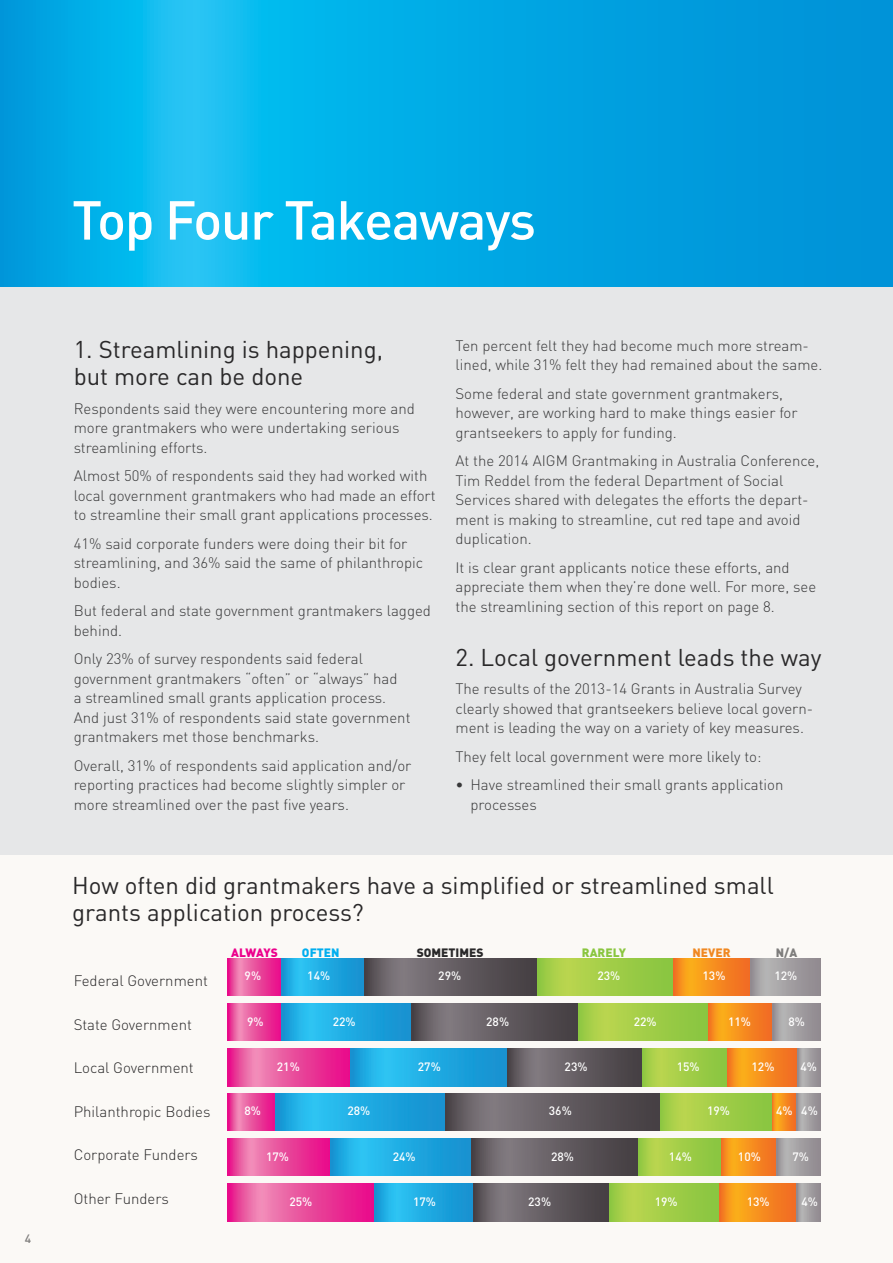
<style>
.page{position:relative;width:893px;height:1263px;background:#fff}
.page>*{position:absolute;margin:0;border:0;box-sizing:border-box;transform-origin:0 0}
.t1{font:500 54px "DIN";letter-spacing:-.025em;color:#fff}
.t2{font:24px/27px "DIN";color:#292829}
.t3{font:300 15px/19.5px "DIN";color:#383839}
.t4{font:300 15px "DIN";color:#292829}
.t5{font:500 12px "DIN";color:#fff}
.t6{font:900 12px "DIN";color:#292829}
.t7{font:900 12px "DIN";letter-spacing:-.02em;color:#ec008c}
.t8{font:900 12px "DIN";color:#8ac63f}
.t9{font:900 12px "DIN";color:#00aeef}
.t10{font:900 12px "DIN";color:#f08821}
.t11{font:900 12px "DIN";color:#7e7d7c}
.t12{font:500 12px "DIN";color:#7e7d7c}
</style>
<div class="page">
<div style="left:0;top:287px;width:893px;height:568px;background:#e6e7e8"></div>
<div style="left:0;top:855px;width:893px;height:408px;background:#fbf9f6"></div>
<svg style="left:0;top:0;width:893px;height:287px;background:#03a8e4"></svg>
<svg style="left:673px;top:958px;width:77px;height:38px;background:#f58a1e"></svg>
<svg style="left:707px;top:1003px;width:65px;height:38px;background:#f48b1f"></svg>
<svg style="left:727px;top:1049px;width:70px;height:37px;background:#f58a1e"></svg>
<svg style="left:771px;top:1093px;width:25px;height:38px"></svg>
<svg style="left:720px;top:1138px;width:56px;height:38px;background:#f48d1f"></svg>
<svg style="left:719px;top:1184px;width:77px;height:37px;background:#f58a1e"></svg>
<svg style="left:536px;top:958px;width:137px;height:38px;background:#9fcb47"></svg>
<svg style="left:577px;top:1003px;width:130px;height:38px;background:#9fcb47"></svg>
<svg style="left:641px;top:1049px;width:86px;height:37px;background:#9fcb47"></svg>
<svg style="left:659px;top:1093px;width:112px;height:38px;background:#9fcb47"></svg>
<svg style="left:637px;top:1138px;width:83px;height:38px;background:#9fcb47"></svg>
<svg style="left:608px;top:1184px;width:111px;height:37px;background:#9fcb47"></svg>
<svg style="left:363px;top:958px;width:173px;height:38px;background:#615b60"></svg>
<svg style="left:410px;top:1003px;width:167px;height:38px;background:#615b60"></svg>
<svg style="left:506px;top:1049px;width:135px;height:37px;background:#615b60"></svg>
<svg style="left:444px;top:1093px;width:215px;height:38px;background:#615b60"></svg>
<svg style="left:471px;top:1138px;width:166px;height:38px;background:#615b5f"></svg>
<svg style="left:472px;top:1184px;width:136px;height:37px;background:#615b60"></svg>
<svg style="left:228px;top:958px;width:53px;height:38px;background:#ea499c"></svg>
<svg style="left:228px;top:1003px;width:53px;height:38px;background:#ea499c"></svg>
<svg style="left:228px;top:1049px;width:123px;height:37px;background:#e8489d"></svg>
<svg style="left:228px;top:1093px;width:48px;height:38px;background:#e64a9d"></svg>
<svg style="left:228px;top:1138px;width:102px;height:38px;background:#ea479c"></svg>
<svg style="left:228px;top:1184px;width:146px;height:37px;background:#ea479c"></svg>
<svg style="left:281px;top:958px;width:82px;height:38px;background:#1fa8e0"></svg>
<svg style="left:281px;top:1003px;width:129px;height:38px;background:#1fa8e0"></svg>
<svg style="left:351px;top:1049px;width:155px;height:37px;background:#1fa8e0"></svg>
<svg style="left:276px;top:1093px;width:168px;height:38px;background:#1fa8e0"></svg>
<svg style="left:330px;top:1138px;width:141px;height:38px;background:#1fa8e0"></svg>
<svg style="left:374px;top:1184px;width:98px;height:37px;background:#1fa8e0"></svg>
<svg style="left:750px;top:958px;width:71px;height:38px;background:#a19da0"></svg>
<svg style="left:772px;top:1003px;width:48px;height:38px;background:#a19da0"></svg>
<svg style="left:797px;top:1049px;width:23px;height:37px"></svg>
<svg style="left:796px;top:1093px;width:24px;height:38px"></svg>
<svg style="left:776px;top:1138px;width:44px;height:38px;background:#a19da0"></svg>
<svg style="left:796px;top:1184px;width:24px;height:37px"></svg>
<p class="t12" style="left:25px;top:1231px;width:8px">4</p>
<h1 class="t1" style="left:72px;top:186px;width:465px">Top Four Takeaways</h1>
<h2 class="t2" style="left:74px;top:336px;width:311px">1. Streamlining is happening, but more can be done</h2>
<p class="t3" style="left:74px;top:399px;width:343px">Respondents said they were encountering more and more grantmakers who were undertaking serious streamlining efforts.</p>
<p class="t3" style="left:74px;top:466px;width:363px">Almost 50% of respondents said they had worked with local government grantmakers who had made an effort to streamline their small grant applications processes.</p>
<p class="t3" style="left:74px;top:534px;width:351px">41% said corporate funders were doing their bit for streamlining, and 36% said the same of philanthropic bodies.</p>
<p class="t3" style="left:74px;top:601px;width:359px">But federal and state government grantmakers lagged behind.</p>
<p class="t3" style="left:74px;top:649px;width:338px">Only 23% of survey respondents said federal government grantmakers “often” or “always” had<br>a streamlined small grants application process.<br>And just 31% of respondents said state government grantmakers met those benchmarks.</p>
<p class="t3" style="left:74px;top:756px;width:339px">Overall, 31% of respondents said application and/or reporting practices had become slightly simpler or more streamlined over the past five years.</p>
<p class="t3" style="left:455px;top:336px;width:368px">Ten percent felt they had become much more stream&shy;lined, while 31% felt they had remained about the same.</p>
<p class="t3" style="left:455px;top:384px;width:344px">Some federal and state government grantmakers, however, are working hard to make things easier for grantseekers to apply for funding.</p>
<p class="t3" style="left:455px;top:451px;width:365px">At the 2014 AIGM Grantmaking in Australia Conference, Tim Reddel from the federal Department of Social Services shared with delegates the efforts the depart&shy;ment is making to streamline, cut red tape and avoid duplication.</p>
<p class="t3" style="left:455px;top:558px;width:362px">It is clear grant applicants notice these efforts, and appreciate them when they’re done well. For more, see the streamlining section of this report on page 8.</p>
<h2 class="t2" style="left:455px;top:643px;width:367px">2. Local government leads the way</h2>
<p class="t3" style="left:455px;top:679px;width:359px">The results of the 2013-14 Grants in Australia Survey clearly showed that grantseekers believe local govern&shy;ment is leading the way on a variety of key measures.</p>
<p class="t3" style="left:455px;top:747px;width:307px">They felt local government were more likely to:</p>
<p class="t3" style="left:470px;top:775px;width:315px;text-indent:-15px">• Have streamlined their small grants application processes</p>
<h2 class="t2" style="left:72px;top:871px;width:703px">How often did grantmakers have a simplified or streamlined small grants application process?</h2>
<p class="t4" style="left:74px;top:971px;width:136px">Federal Government</p>
<p class="t4" style="left:74px;top:1015px;width:120px">State Government</p>
<p class="t4" style="left:74px;top:1058px;width:122px">Local Government</p>
<p class="t4" style="left:74px;top:1102px;width:138px">Philanthropic Bodies</p>
<p class="t4" style="left:74px;top:1145px;width:126px">Corporate Funders</p>
<p class="t4" style="left:74px;top:1189px;width:97px">Other Funders</p>
<p class="t7" style="left:231px;top:944px;width:48px">ALWAYS</p>
<p class="t9" style="left:302px;top:944px;width:39px">OFTEN</p>
<p class="t6" style="left:417px;top:944px;width:68px">SOMETIMES</p>
<p class="t8" style="left:582px;top:944px;width:45px">RARELY</p>
<p class="t10" style="left:693px;top:944px;width:40px">NEVER</p>
<p class="t11" style="left:776px;top:944px;width:23px">N/A</p>
<p class="t5" style="left:245px;top:968px;width:18px">9%</p>
<p class="t5" style="left:307px;top:968px;width:24px">14%</p>
<p class="t5" style="left:438px;top:968px;width:24px">29%</p>
<p class="t5" style="left:597px;top:968px;width:24px">23%</p>
<p class="t5" style="left:703px;top:968px;width:24px">13%</p>
<p class="t5" style="left:774px;top:968px;width:24px">12%</p>
<p class="t5" style="left:247px;top:1014px;width:18px">9%</p>
<p class="t5" style="left:333px;top:1014px;width:24px">22%</p>
<p class="t5" style="left:486px;top:1014px;width:24px">28%</p>
<p class="t5" style="left:634px;top:1014px;width:24px">22%</p>
<p class="t5" style="left:728px;top:1014px;width:24px">11%</p>
<p class="t5" style="left:788px;top:1014px;width:18px">8%</p>
<p class="t5" style="left:277px;top:1059px;width:24px">21%</p>
<p class="t5" style="left:418px;top:1059px;width:24px">27%</p>
<p class="t5" style="left:565px;top:1059px;width:24px">23%</p>
<p class="t5" style="left:677px;top:1059px;width:24px">15%</p>
<p class="t5" style="left:752px;top:1059px;width:24px">12%</p>
<p class="t5" style="left:800px;top:1059px;width:18px">4%</p>
<p class="t5" style="left:244px;top:1103px;width:18px">8%</p>
<p class="t5" style="left:347px;top:1103px;width:24px">28%</p>
<p class="t5" style="left:549px;top:1103px;width:24px">36%</p>
<p class="t5" style="left:707px;top:1103px;width:24px">19%</p>
<p class="t5" style="left:776px;top:1103px;width:43px">4% 4%</p>
<p class="t5" style="left:266px;top:1149px;width:24px">17%</p>
<p class="t5" style="left:393px;top:1149px;width:24px">24%</p>
<p class="t5" style="left:551px;top:1149px;width:24px">28%</p>
<p class="t5" style="left:669px;top:1149px;width:24px">14%</p>
<p class="t5" style="left:738px;top:1149px;width:24px">10%</p>
<p class="t5" style="left:792px;top:1149px;width:18px">7%</p>
<p class="t5" style="left:289px;top:1194px;width:24px">25%</p>
<p class="t5" style="left:413px;top:1194px;width:24px">17%</p>
<p class="t5" style="left:528px;top:1194px;width:24px">23%</p>
<p class="t5" style="left:655px;top:1194px;width:24px">19%</p>
<p class="t5" style="left:747px;top:1194px;width:24px">13%</p>
<p class="t5" style="left:801px;top:1194px;width:18px">4%</p>
</div>
